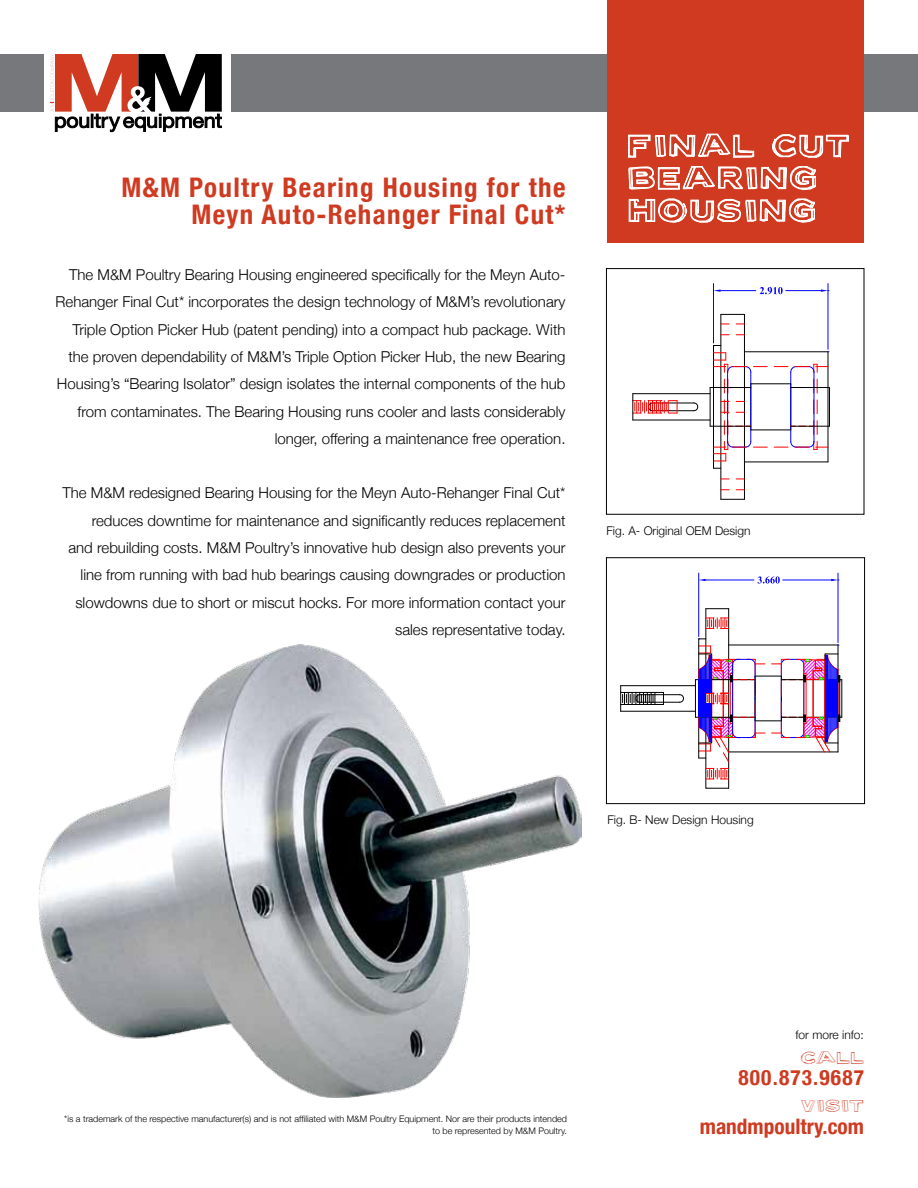
<style>
.page{position:relative;width:918px;height:1188px;background:#fff}
.page>*{position:absolute;margin:0;border:0;box-sizing:border-box;transform-origin:0 0}
.t1{font:31.05px/32.4px "Letter Set B";letter-spacing:.1em;color:#fff;scale:.87 1}
.t2{font:700 condensed 27px/27px "Helvetica Neue";letter-spacing:.05em;color:#cf3a20;text-align:right}
.t3{font:700 condensed 21.3px "Helvetica Neue";color:#cf3a20}
.t4{font:700 condensed 21.3px "Helvetica Neue";letter-spacing:.055em;color:#cf3a20}
.t5{font:16.65px "Letter Set B";letter-spacing:.05em;color:#cf3a20}
.t6{font:300 15px/27.3px "Helvetica Neue";color:#000;text-align:right}
.t7{font:300 12px "Helvetica Neue";color:#000}
.t8{font:300 9px/12px "Helvetica Neue";color:#000;text-align:right}
</style>
<div class="page">
<div style="left:231px;top:54px;width:687px;height:58px;background:#77787b"></div>
<div style="left:0;top:54px;width:44px;height:58px;background:#77787b"></div>
<div style="left:608px;top:0;width:256px;height:243px;background:#cf3a20"></div>
<svg style="left:51px;top:54px;width:171px;height:79px"></svg>
<svg style="left:628px;top:133px;width:221px;height:57px"></svg>
<svg style="left:629px;top:198px;width:186px;height:25px"></svg>
<hr style="left:695px;top:717px;width:60px;height:1px;background:#000">
<hr style="left:695px;top:679px;width:60px;height:1px;background:#000">
<hr style="left:695px;top:680px;width:1px;height:37px;background:#000">
<hr style="left:640px;top:694px;width:40px;height:1px;background:#000">
<hr style="left:640px;top:702px;width:40px;height:1px;background:#000">
<hr style="left:621px;top:704px;width:42px;height:1px;background:#000">
<hr style="left:621px;top:692px;width:42px;height:1px;background:#000">
<hr style="left:621px;top:711px;width:74px;height:1px;background:#000">
<svg style="left:620px;top:686px;width:36px;height:25px"></svg>
<svg style="left:679px;top:694px;width:5px;height:9px"></svg>
<hr style="left:621px;top:685px;width:74px;height:1px;background:#000">
<hr style="left:781px;top:717px;width:61px;height:1px;background:#000">
<hr style="left:781px;top:679px;width:61px;height:1px;background:#000">
<hr style="left:841px;top:680px;width:1px;height:37px;background:#000">
<hr style="left:698px;top:573px;width:1px;height:63px;background:#00f">
<hr style="left:838px;top:573px;width:1px;height:70px;background:#00f">
<hr style="left:706px;top:580px;width:48px;height:1px;background:#00f">
<hr style="left:783px;top:580px;width:48px;height:1px;background:#00f">
<svg style="left:699px;top:579px;width:7px;height:2px"></svg>
<svg style="left:757px;top:576px;width:23px;height:7px"></svg>
<svg style="left:831px;top:579px;width:8px;height:2px"></svg>
<svg style="left:698px;top:608px;width:143px;height:181px"></svg>
<hr style="left:825px;top:717px;width:3px;height:25px;background:#00f">
<div style="left:606px;top:558px;width:259px;height:246px;border:1px solid #000"></div>
<hr style="left:829px;top:388px;width:1px;height:38px;background:#000">
<hr style="left:710px;top:388px;width:1px;height:38px;background:#000">
<hr style="left:828px;top:352px;width:1px;height:110px;background:#000">
<hr style="left:744px;top:314px;width:1px;height:185px;background:#000">
<hr style="left:721px;top:314px;width:1px;height:185px;background:#000">
<hr style="left:713px;top:345px;width:1px;height:123px;background:#000">
<svg style="left:813px;top:400px;width:5px;height:14px"></svg>
<hr style="left:790px;top:372px;width:1px;height:70px;background:#00f">
<hr style="left:814px;top:372px;width:1px;height:70px;background:#00f">
<svg style="left:791px;top:421px;width:27px;height:14px"></svg>
<svg style="left:791px;top:379px;width:27px;height:14px"></svg>
<hr style="left:727px;top:372px;width:1px;height:70px;background:#00f">
<hr style="left:750px;top:372px;width:1px;height:70px;background:#00f">
<svg style="left:724px;top:421px;width:27px;height:14px"></svg>
<svg style="left:724px;top:379px;width:27px;height:14px"></svg>
<svg style="left:721px;top:499px;width:23px;height:1px"></svg>
<hr style="left:751px;top:430px;width:40px;height:1px;background:#000">
<hr style="left:744px;top:462px;width:84px;height:1px;background:#000">
<svg style="left:714px;top:441px;width:53px;height:21px"></svg>
<hr style="left:633px;top:393px;width:77px;height:1px;background:#000">
<hr style="left:633px;top:420px;width:77px;height:1px;background:#000">
<hr style="left:652px;top:403px;width:42px;height:1px;background:#000">
<hr style="left:652px;top:410px;width:42px;height:1px;background:#000">
<svg style="left:632px;top:394px;width:46px;height:26px"></svg>
<svg style="left:721px;top:400px;width:8px;height:14px"></svg>
<svg style="left:693px;top:402px;width:5px;height:9px"></svg>
<hr style="left:710px;top:426px;width:41px;height:1px;background:#000">
<svg style="left:774px;top:441px;width:54px;height:9px"></svg>
<hr style="left:791px;top:426px;width:39px;height:1px;background:#000">
<hr style="left:713px;top:284px;width:1px;height:59px;background:#00f">
<hr style="left:828px;top:284px;width:1px;height:65px;background:#00f">
<hr style="left:721px;top:290px;width:35px;height:1px;background:#00f">
<hr style="left:786px;top:290px;width:35px;height:1px;background:#00f">
<svg style="left:714px;top:289px;width:7px;height:3px"></svg>
<svg style="left:760px;top:287px;width:23px;height:7px"></svg>
<svg style="left:821px;top:289px;width:8px;height:3px"></svg>
<hr style="left:744px;top:351px;width:84px;height:1px;background:#000">
<hr style="left:751px;top:383px;width:40px;height:1px;background:#000">
<hr style="left:710px;top:387px;width:41px;height:1px;background:#000">
<svg style="left:721px;top:314px;width:23px;height:1px"></svg>
<hr style="left:791px;top:387px;width:39px;height:1px;background:#000">
<svg style="left:714px;top:352px;width:53px;height:21px"></svg>
<svg style="left:774px;top:364px;width:54px;height:9px"></svg>
<div style="left:606px;top:268px;width:258px;height:246px;border:1px solid #000"></div>
<img style="left:38px;top:644px;width:543px;height:454px">
<h2 class="t2" style="left:121px;top:173px;width:446px">M&amp;M Poultry Bearing Housing for the<br>Meyn Auto-Rehanger Final Cut*</h2>
<p class="t6" style="left:56px;top:261px;width:511px">The M&amp;M Poultry Bearing Housing engineered specifically for the Meyn Auto-Rehanger Final Cut* incorporates the design technology of M&amp;M’s revolutionary Triple Option Picker Hub (patent pending) into a compact hub package. With the proven dependability of M&amp;M’s Triple Option Picker Hub, the new Bearing Housing’s “Bearing Isolator” design isolates the internal components of the hub from contaminates. The Bearing Housing runs cooler and lasts considerably longer, offering a maintenance free operation.</p>
<p class="t6" style="left:63px;top:479px;width:504px">The M&amp;M redesigned Bearing Housing for the Meyn Auto-Rehanger Final Cut* reduces downtime for maintenance and significantly reduces replacement<br>and rebuilding costs. M&amp;M Poultry’s innovative hub design also prevents your line from running with bad hub bearings causing downgrades or production slowdowns due to short or miscut hocks. For more information contact your sales representative today.</p>
<h1 class="t1" style="left:628px;top:127px;width:256px">FINAL CUT<br>BEARING<br>HOUSING</h1>
<p class="t7" style="left:606px;top:523px;width:146px">Fig. A- Original OEM Design</p>
<p class="t7" style="left:608px;top:813px;width:148px">Fig. B- New Design Housing</p>
<p class="t8" style="left:64px;top:1112px;width:504px">*is a trademark of the respective manufacturer(s) and is not affiliated with M&amp;M Poultry Equipment. Nor are their products intended to be represented by M&amp;M Poultry.</p>
<p class="t7" style="left:796px;top:1028px;width:70px">for more info:</p>
<p class="t5" style="left:801px;top:1046px;width:64px">CALL</p>
<h3 class="t4" style="left:738px;top:1065px;width:127px">800.873.9687</h3>
<p class="t5" style="left:802px;top:1095px;width:64px">VISIT</p>
<h3 class="t3" style="left:700px;top:1114px;width:166px">mandmpoultry.com</h3>
</div>
